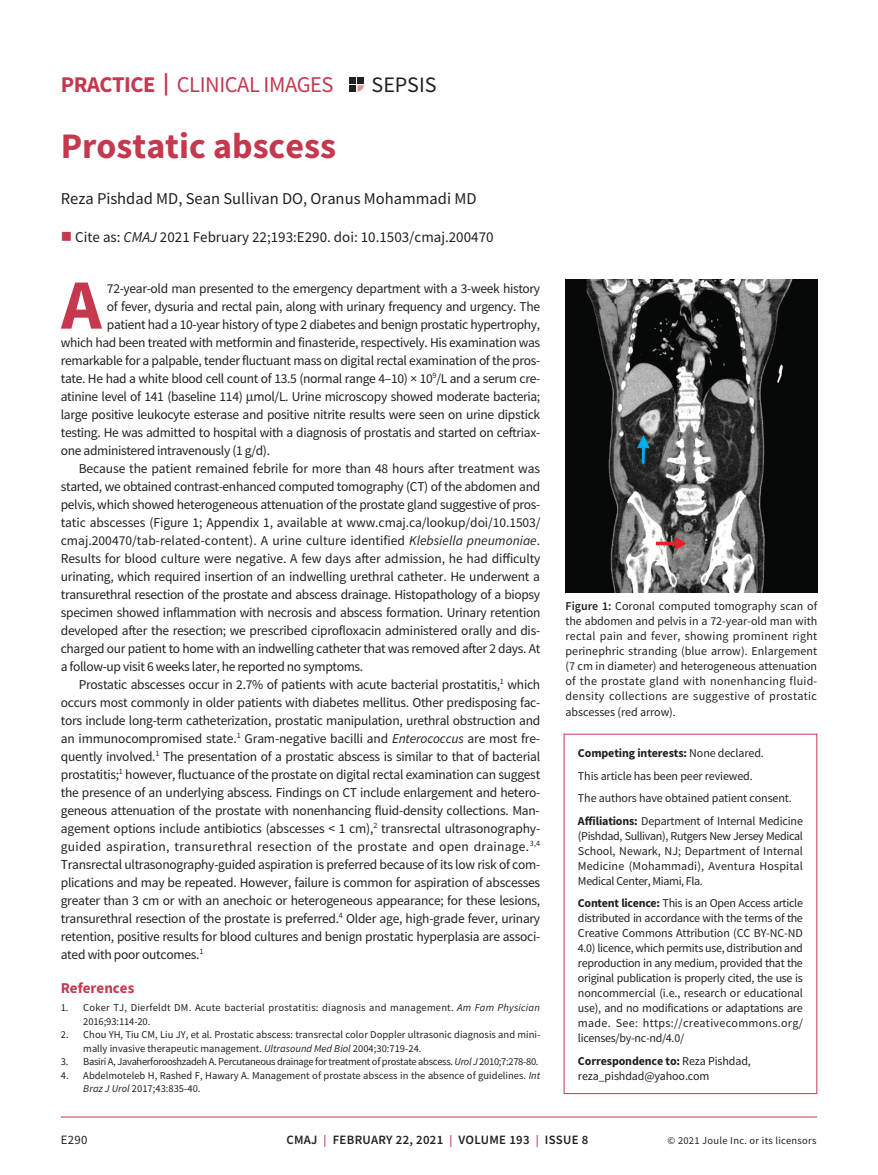
<style>
.page{position:relative;width:878px;height:1175px;background:#fff}
.page>*{position:absolute;margin:0;border:0;box-sizing:border-box;transform-origin:0 0}
.t1{font:700 70.65px "Source Sans Pro";color:#c5384e}
.t2{font:700 36px "Source Sans Pro";color:#c5384e}
.t3{font:22.5px "Source Sans Pro";letter-spacing:-.02em;color:#c5384e}
.t4{font:22.05px "Source Sans Pro";color:#231f20}
.t5{font:16.5px "Source Sans Pro";color:#231f20}
.t6{font:15px "Source Sans Pro";color:#231f20}
.t7{font:700 15px "Source Sans Pro";color:#c5384e}
.t8{font:13.5px "Source Sans Pro";letter-spacing:-.02em;color:#231f20}
.t9{font:13.5px "Source Sans Pro";color:#231f20}
.t10{font:13.5px "Source Sans Pro";letter-spacing:.02em;color:#231f20}
.t11{font:600 12.75px "Source Sans Pro";letter-spacing:.025em;color:#231f20}
.t12{font:12.75px "Source Sans Pro";color:#231f20}
.t13{font:12px/15px "Source Sans Pro";letter-spacing:-.01em;color:#231f20;text-align:justify}
.t14{font:10.5px/13.5px "Source Sans Pro";color:#231f20}
.t15{font:10.5px/13.5px "Source Sans Pro";letter-spacing:.02em;color:#231f20}
.t16{font:10.5px "Source Sans Pro";letter-spacing:-.03em;color:#231f20}
.t17{font:10.5px "Source Sans Pro";letter-spacing:.025em;color:#231f20}
.s1{font-weight:700}
.s2{color:#c5384e}
.s3{font-style:italic}
.s4{font-weight:600}
.s5{font-size:12px;color:#c5384e}
</style>
<div class="page">
<hr style="left:61px;top:1116px;width:756px;height:1px;background:#c5384e">
<div style="left:349px;top:77px;width:7px;height:7px;background:#231f20"></div>
<div style="left:349px;top:85px;width:7px;height:7px;background:#231f20"></div>
<div style="left:357px;top:77px;width:7px;height:7px;background:#231f20"></div>
<svg style="left:357px;top:85px;width:7px;height:7px"></svg>
<img style="left:565px;top:279px;width:252px;height:313px">
<h3 class="t3" style="left:61px;top:70px;width:274px"><span class="s1">PRACTICE |</span> CLINICAL IMAGES</h3>
<h3 class="t4" style="left:371px;top:70px;width:67px">SEPSIS</h3>
<h2 class="t2" style="left:61px;top:121px;width:277px">Prostatic abscess</h2>
<p class="t5" style="left:61px;top:188px;width:417px">Reza Pishdad MD, Sean Sullivan DO, Oranus Mohammadi MD</p>
<p class="t6" style="left:61px;top:227px;width:434px"><span class="s2">■</span> Cite as: <span class="s3">CMAJ</span> 2021 February 22;193:E290. doi: 10.1503/cmaj.200470</p>
<h1 class="t1" style="left:61px;top:257px;width:42px">A</h1>
<p class="t8" style="left:107px;top:279px;width:435px">72-year-old man presented to the emergency department with a 3-week history</p>
<p class="t8" style="left:107px;top:297px;width:435px">of fever, dysuria and rectal pain, along with urinary frequency and urgency. The</p>
<p class="t8" style="left:107px;top:315px;width:435px">patient had a 10-year history of type 2 diabetes and benign prostatic hypertrophy,</p>
<p class="t8" style="left:61px;top:333px;width:481px">which had been treated with metformin and finasteride, respectively. His examination was</p>
<p class="t8" style="left:61px;top:351px;width:481px">remarkable for a palpable, tender fluctuant mass on digital rectal examination of the pros-</p>
<p class="t8" style="left:61px;top:369px;width:481px">tate. He had a white blood cell count of 13.5 (normal range 4–10) × 10<sup>9</sup>/L and a serum cre-</p>
<p class="t8" style="left:61px;top:387px;width:481px">atinine level of 141 (baseline 114) mol/L. Urine microscopy showed moderate bacteria;</p>
<p class="t8" style="left:61px;top:405px;width:481px">large positive leukocyte esterase and positive nitrite results were seen on urine dipstick</p>
<p class="t8" style="left:61px;top:423px;width:481px">testing. He was admitted to hospital with a diagnosis of prostatis and started on ceftriax-</p>
<p class="t8" style="left:61px;top:441px;width:211px">one administered intravenously (1 g/d).</p>
<p class="t8" style="left:79px;top:459px;width:463px">Because the patient remained febrile for more than 48 hours after treatment was</p>
<p class="t8" style="left:61px;top:477px;width:481px">started, we obtained contrast-enhanced computed tomography (CT) of the abdomen and</p>
<p class="t8" style="left:61px;top:495px;width:481px">pelvis, which showed heterogeneous attenuation of the prostate gland suggestive of pros-</p>
<p class="t8" style="left:61px;top:513px;width:481px">tatic abscesses (Figure 1; Appendix 1, available at www.cmaj.ca/lookup/doi/10.1503/</p>
<p class="t9" style="left:61px;top:531px;width:481px">cmaj.200470/tab-related-content). A urine culture identified <span class="s3">Klebsiella pneumoniae</span>.</p>
<p class="t8" style="left:61px;top:549px;width:481px">Results for blood culture were negative. A few days after admission, he had difficulty</p>
<p class="t8" style="left:61px;top:567px;width:480px">urinating, which required insertion of an indwelling urethral catheter. He underwent a</p>
<p class="t8" style="left:61px;top:585px;width:481px">transurethral resection of the prostate and abscess drainage. Histopathology of a biopsy</p>
<p class="t8" style="left:61px;top:603px;width:481px">specimen showed inflammation with necrosis and abscess formation. Urinary retention</p>
<p class="t8" style="left:61px;top:621px;width:481px">developed after the resection; we prescribed ciprofloxacin administered orally and dis-</p>
<p class="t8" style="left:61px;top:639px;width:481px">charged our patient to home with an indwelling catheter that was removed after 2 days. At</p>
<p class="t8" style="left:61px;top:657px;width:304px">a follow-up visit 6 weeks later, he reported no symptoms.</p>
<p class="t8" style="left:79px;top:675px;width:463px">Prostatic abscesses occur in 2.7% of patients with acute bacterial prostatitis,<sup>1</sup> which</p>
<p class="t8" style="left:61px;top:693px;width:481px">occurs most commonly in older patients with diabetes mellitus. Other predisposing fac-</p>
<p class="t8" style="left:61px;top:711px;width:481px">tors include long-term catheterization, prostatic manipulation, urethral obstruction and</p>
<p class="t8" style="left:61px;top:729px;width:481px">an immunocompromised state.<sup>1</sup> Gram-negative bacilli and <span class="s3">Enterococcus</span> are most fre-</p>
<p class="t8" style="left:61px;top:747px;width:481px">quently involved.<sup>1</sup> The presentation of a prostatic abscess is similar to that of bacterial</p>
<p class="t8" style="left:61px;top:765px;width:481px">prostatitis;<sup>1</sup> however, fluctuance of the prostate on digital rectal examination can suggest</p>
<p class="t8" style="left:61px;top:783px;width:481px">the presence of an underlying abscess. Findings on CT include enlargement and hetero-</p>
<p class="t8" style="left:61px;top:801px;width:480px">geneous attenuation of the prostate with nonenhancing fluid-density collections. Man-</p>
<p class="t8" style="left:61px;top:819px;width:481px">agement options include antibiotics (abscesses &lt; 1 cm),<sup>2</sup> transrectal ultrasonography-</p>
<p class="t10" style="left:61px;top:837px;width:481px">guided aspiration, transurethral resection of the prostate and open drainage.<sup>3,4</sup></p>
<p class="t8" style="left:61px;top:855px;width:481px">Transrectal ultrasonography-guided aspiration is preferred because of its low risk of com-</p>
<p class="t8" style="left:61px;top:873px;width:481px">plications and may be repeated. However, failure is common for aspiration of abscesses</p>
<p class="t8" style="left:61px;top:891px;width:481px">greater than 3 cm or with an anechoic or heterogeneous appearance; for these lesions,</p>
<p class="t8" style="left:61px;top:909px;width:481px">transurethral resection of the prostate is preferred.<sup>4</sup> Older age, high-grade fever, urinary</p>
<p class="t8" style="left:61px;top:927px;width:481px">retention, positive results for blood cultures and benign prostatic hyperplasia are associ-</p>
<p class="t8" style="left:61px;top:945px;width:144px">ated with poor outcomes.<sup>1</sup></p>
<p class="t7" style="left:61px;top:978px;width:75px">References</p>
<p class="t15" style="left:83px;top:1001px;width:458px;text-indent:-23px">1. Coker TJ, Dierfeldt DM. Acute bacterial prostatitis: diagnosis and management. <span class="s3">Am Fam Physician<br></span>2016;93:114-20.</p>
<p class="t14" style="left:83px;top:1028px;width:458px;text-indent:-23px">2. Chou YH, Tiu CM, Liu JY, et al. Prostatic abscess: transrectal color Doppler ultrasonic diagnosis and mini&shy;mally invasive therapeutic management. <span class="s3">Ultrasound Med Biol</span> 2004;30:719-24.</p>
<p class="t16" style="left:61px;top:1055px;width:479px">3. Basiri A, Javaherforooshzadeh A. Percutaneous drainage for treatment of prostate abscess. <span class="s3">Urol J</span> 2010;7:278-80.</p>
<p class="t14" style="left:83px;top:1068px;width:458px;text-indent:-23px">4. Abdelmoteleb H, Rashed F, Hawary A. Management of prostate abscess in the absence of guidelines. <span class="s3">Int<br>Braz J Urol</span> 2017;43:835-40.</p>
<p class="t13" style="left:565px;top:599px;width:253px"><span class="s4">Figure 1:</span> Coronal computed tomography scan of the abdomen and pelvis in a 72-year-old man with rectal pain and fever, showing prominent right perinephric stranding (blue arrow). Enlargement (7 cm in diameter) and heterogeneous attenuation of the prostate gland with nonenhancing fluid&shy;density collections are suggestive of prostatic abscesses (red arrow).</p>
<p class="t13" style="left:578px;top:741px;width:226px;line-height:22.5px;text-align:left"><span class="s1">Competing interests:</span> None declared.<br>This article has been peer reviewed.<br>The authors have obtained patient consent.<br><span class="s1">Affiliations:</span> Department of Internal Medicine</p>
<p class="t13" style="left:578px;top:828px;width:226px">(Pishdad, Sullivan), Rutgers New Jersey Medical School, Newark, NJ; Department of Internal Medicine (Mohammadi), Aventura Hospital Medical Center, Miami, Fla.</p>
<p class="t13" style="left:578px;top:895px;width:226px"><span class="s1">Content licence:</span> This is an Open Access article distributed in accordance with the terms of the Creative Commons Attribution (CC BY-NC-ND 4.0) licence, which permits use, distribution and reproduction in any medium, provided that the original publication is properly cited, the use is noncommercial (i.e., research or educational use), and no modifications or adaptations are made. See: https://creativecommons.org/ licenses/by-nc-nd/4.0/</p>
<p class="t13" style="left:578px;top:1053px;width:174px"><span class="s1">Correspondence to:</span> Reza Pishdad, reza_pishdad@yahoo.com</p>
<p class="t12" style="left:61px;top:1132px;width:28px">E290</p>
<p class="t11" style="left:286px;top:1131px;width:303px">CMAJ <span class="s5">|</span> FEBRUARY 22, 2021 <span class="s5">|</span> VOLUME 193 <span class="s5">|</span> ISSUE 8</p>
<p class="t17" style="left:667px;top:1134px;width:150px">© 2021 Joule Inc. or its licensors</p>
</div>
